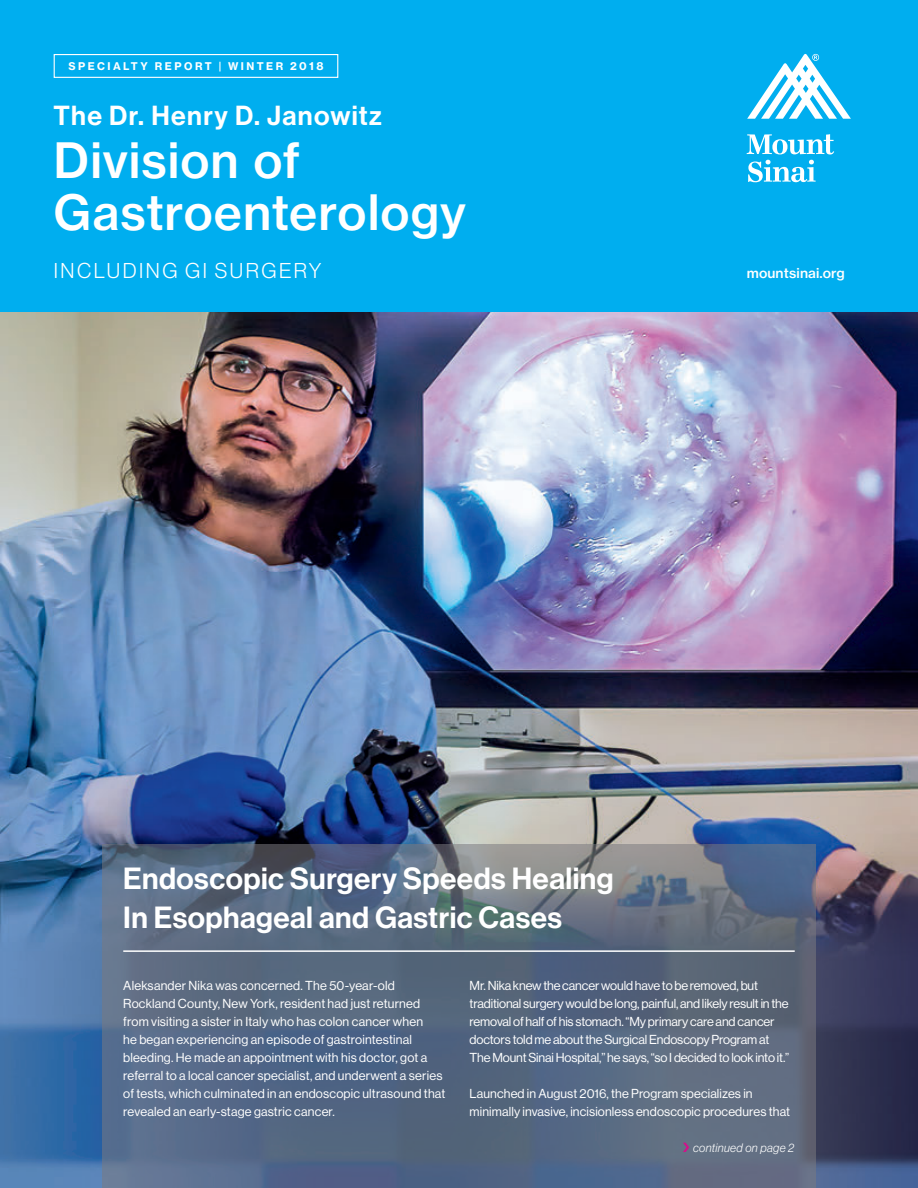
<style>
.page{position:relative;width:918px;height:1188px;background:#fff}
.page>*{position:absolute;margin:0;border:0;box-sizing:border-box;transform-origin:0 0}
.t1{font:48px/52.5px "N Haas Grotesk TX Std 65 Md";letter-spacing:.02em;color:#fff}
.t2{font:30px/39px "N Haas Grotesk DS Std 65 Md";letter-spacing:.015em;color:#fff}
.t3{font:27px "N Haas Grotesk DS Std 65 Md";letter-spacing:.05em;color:#fff}
.t4{font:21px "N Haas Grotesk DS Std 45 Lt";letter-spacing:.115em;color:#fff}
.t5{font:13.5px "N Haas Grotesk TX Std 65 Md";letter-spacing:.01em;color:#fff}
.t6{font:12.75px/18px "N Haas Grotesk DS Std 55 Rg";letter-spacing:.01em;color:#fff}
.t7{font:12.75px/18px "N Haas Grotesk DS Std 55 Rg";letter-spacing:-.01em;color:#fff}
.t8{font:12px "N Haas Grotesk DS Std 46 Lt It";letter-spacing:.03em;color:#fff}
.t9{font:10.5px "N Haas Grotesk TX Std 75 Bd";letter-spacing:.23em;color:#fff}
</style>
<div class="page">
<img style="left:0;top:312px;width:918px;height:876px">
<svg style="left:102px;top:844px;width:714px;height:344px"></svg>
<hr style="left:123px;top:950px;width:672px;height:2px;background:#fff">
<div style="left:0;top:0;width:918px;height:312px;background:#00aeef"></div>
<svg style="left:747px;top:134px;width:87px;height:20px"></svg>
<svg style="left:748px;top:160px;width:68px;height:22px"></svg>
<svg style="left:747px;top:54px;width:104px;height:65px"></svg>
<div style="left:54px;top:54px;width:284px;height:24px;border:1px solid #fff"></div>
<svg style="left:683px;top:1142px;width:6px;height:10px"></svg>
<p class="t9" style="left:68px;top:59px;width:257px">SPECIALTY REPORT | WINTER 2018</p>
<h3 class="t3" style="left:54px;top:100px;width:330px">The Dr. Henry D. Janowitz</h3>
<h1 class="t1" style="left:54px;top:134px;width:414px">Division of<br>Gastroenterology</h1>
<h3 class="t4" style="left:54px;top:259px;width:269px">INCLUDING GI SURGERY</h3>
<p class="t5" style="left:747px;top:264px;width:100px">mountsinai.org</p>
<h2 class="t2" style="left:123px;top:859px;width:492px">Endoscopic Surgery Speeds Healing<br>In Esophageal and Gastric Cases</h2>
<p class="t6" style="left:123px;top:977px;width:324px">Aleksander Nika was concerned. The 50-year-old Rockland County, New York, resident had just returned from visiting a sister in Italy who has colon cancer when<br>he began experiencing an episode of gastrointestinal bleeding. He made an appointment with his doctor, got a referral to a local cancer specialist, and underwent a series of tests, which culminated in an endoscopic ultrasound that revealed an early-stage gastric cancer.</p>
<p class="t7" style="left:470px;top:977px;width:321px">Mr. Nika knew the cancer would have to be removed, but traditional surgery would be long, painful, and likely result in the removal of half of his stomach. “My primary care and cancer doctors told me about the Surgical Endoscopy Program at The Mount Sinai Hospital,” he says, “so I decided to look into it.”</p>
<p class="t6" style="left:470px;top:1085px;width:322px">Launched in August 2016, the Program specializes in minimally invasive, incisionless endoscopic procedures that</p>
<p class="t8" style="left:693px;top:1141px;width:103px">continued on page 2</p>
</div>
